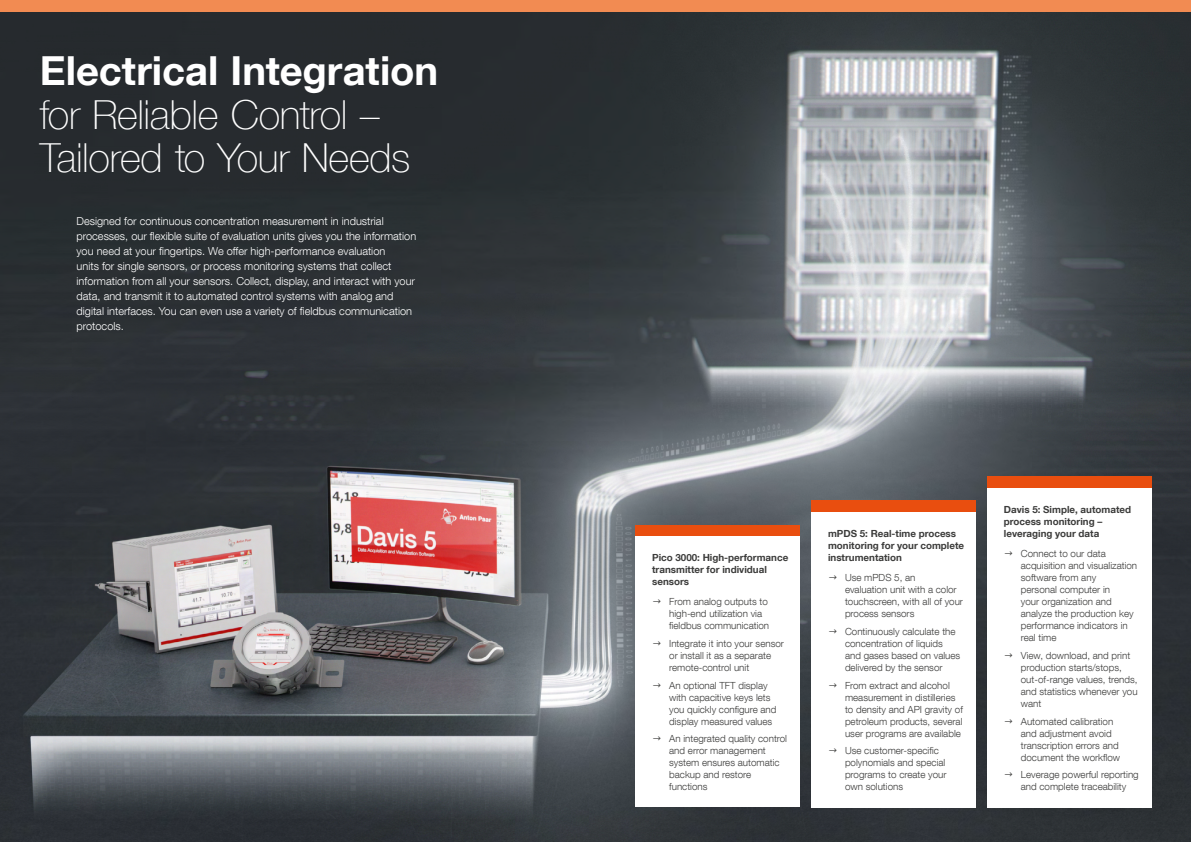
<style>
.page{position:relative;width:1191px;height:842px;background:#fff}
.page>*{position:absolute;margin:0;border:0;box-sizing:border-box;transform-origin:0 0}
.t1{font:100 40px/43.5px "Helvetica Neue LT Com";letter-spacing:-.01em;color:#fff}
.t2{font:700 40px "Helvetica Neue LT Com";color:#fff}
.t3{font:300 11px/15px "Helvetica Neue LT Com";color:#fff}
.t4{font:300 9.8px/12px "Helvetica Neue LT Com";color:#3c3c3b}
.t5{font:700 9.8px/12px "Helvetica Neue LT Com";color:#3c3c3b}
</style>
<div class="page">
<img style="left:0;top:11px;width:1191px;height:831px">
<div style="left:635px;top:525px;width:164px;height:11px;background:#e94e0f"></div>
<div style="left:635px;top:536px;width:164px;height:271px;background:#fff"></div>
<div style="left:986px;top:477px;width:165px;height:11px;background:#e94e0f"></div>
<div style="left:986px;top:488px;width:165px;height:319px;background:#fff"></div>
<div style="left:811px;top:501px;width:164px;height:11px;background:#e94e0f"></div>
<div style="left:811px;top:512px;width:164px;height:295px;background:#fff"></div>
<div style="left:0;top:0;width:1191px;height:11px;background:#f28b52"></div>
<h1 class="t2" style="left:40px;top:46px;width:400px">Electrical Integration</h1>
<h1 class="t1" style="left:40px;top:92px;width:372px">for Reliable Control –<br>Tailored to Your Needs</h1>
<p class="t3" style="left:77px;top:213px;width:341px">Designed for continuous concentration measurement in industrial processes, our flexible suite of evaluation units gives you the information you need at your fingertips. We offer high-performance evaluation<br>units for single sensors, or process monitoring systems that collect information from all your sensors. Collect, display, and interact with your data, and transmit it to automated control systems with analog and digital interfaces. You can even use a variety of fieldbus communication protocols.</p>
<p class="t5" style="left:652px;top:551px;width:138px">Pico 3000: High-performance transmitter for individual sensors</p>
<p class="t4" style="left:669px;top:595px;width:101px">From analog outputs to high-end utilization via fieldbus communication</p>
<p class="t4" style="left:669px;top:637px;width:116px">Integrate it into your sensor or install it as a separate remote-control unit</p>
<p class="t4" style="left:669px;top:679px;width:109px">An optional TFT display with capacitive keys lets you quickly configure and display measured values</p>
<p class="t4" style="left:669px;top:732px;width:119px">An integrated quality control and error management system ensures automatic backup and restore functions</p>
<p class="t5" style="left:828px;top:527px;width:138px">mPDS 5: Real-time process monitoring for your complete instrumentation</p>
<p class="t4" style="left:845px;top:571px;width:120px">Use mPDS 5, an<br>evaluation unit with a color touchscreen, with all of your process sensors</p>
<p class="t4" style="left:845px;top:625px;width:117px">Continuously calculate the concentration of liquids and gases based on values delivered by the sensor</p>
<p class="t4" style="left:845px;top:679px;width:119px">From extract and alcohol measurement in distilleries to density and API gravity of petroleum products, several user programs are available</p>
<p class="t4" style="left:845px;top:744px;width:103px">Use customer-specific polynomials and special programs to create your own solutions</p>
<p class="t5" style="left:1003px;top:503px;width:129px">Davis 5: Simple, automated process monitoring – leveraging your data</p>
<p class="t4" style="left:1020px;top:547px;width:118px">Connect to our data acquisition and visualization software from any<br>personal computer in<br>your organization and analyze the production key performance indicators in real time</p>
<p class="t4" style="left:1020px;top:649px;width:118px">View, download, and print production starts/stops, out-of-range values, trends, and statistics whenever you want</p>
<p class="t4" style="left:1020px;top:715px;width:101px">Automated calibration and adjustment avoid transcription errors and document the workflow</p>
<p class="t4" style="left:1020px;top:768px;width:119px">Leverage powerful reporting and complete traceability</p>
</div>
